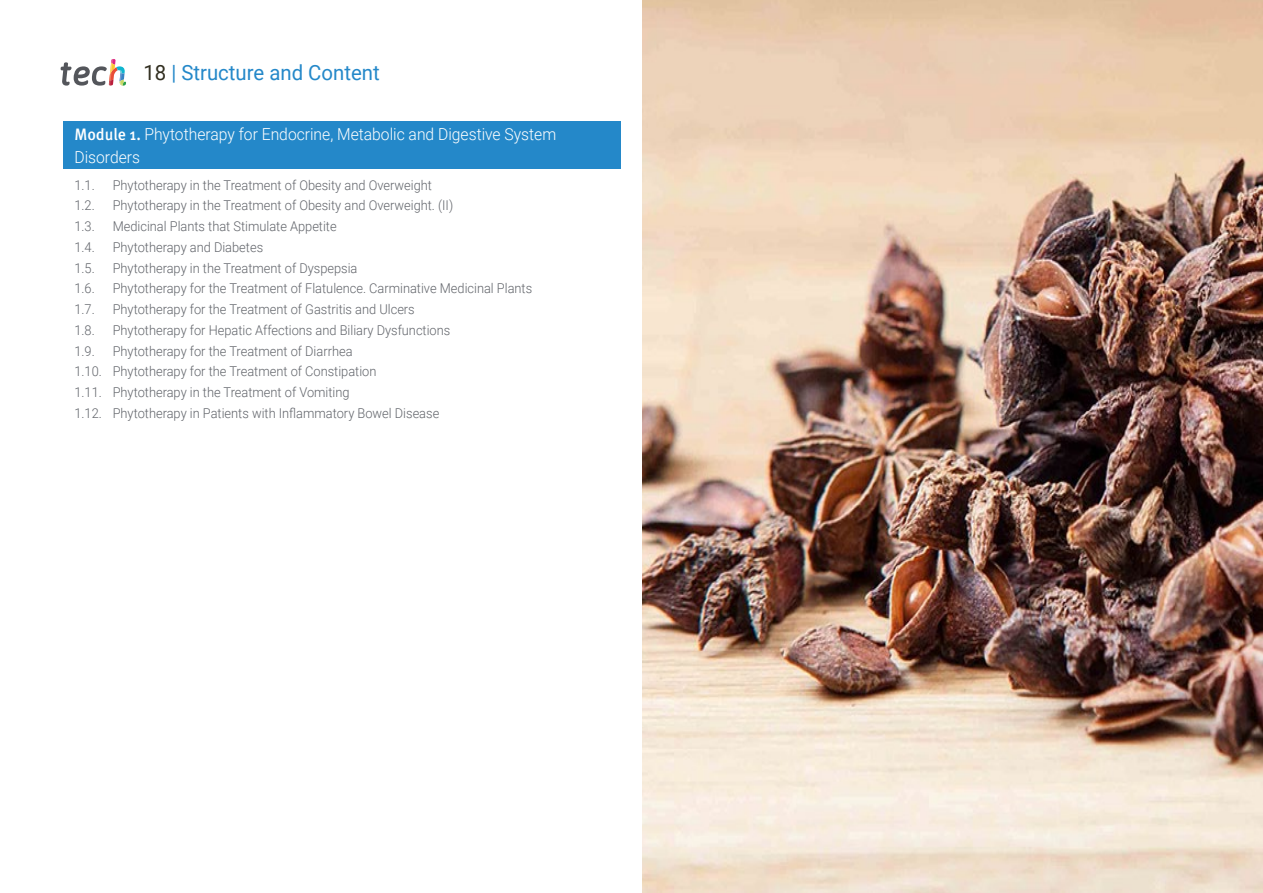
<style>
.page{position:relative;width:1263px;height:893px;background:#fff}
.page>*{position:absolute;margin:0;border:0;box-sizing:border-box;transform-origin:0 0}
.t1{font:21px "Roboto";color:#2488c9}
.t2{font:300 16.5px/22.5px "Roboto";color:#fff;scale:.95 1}
.t3{font:300 13.5px/20.7px "Roboto";color:#61646a;scale:.95 1}
.s1{color:#312e20}
.s2{font-family:"Meta Pro";font-weight:500}
</style>
<div class="page">
<div style="left:63px;top:121px;width:558px;height:48px;background:#2488c9"></div>
<img style="left:642px;top:0;width:621px;height:893px">
<svg style="left:61px;top:59px;width:65px;height:27px"></svg>
<h1 class="t1" style="left:144px;top:57px;width:238px"><span class="s1">18</span> | Structure and Content</h1>
<p class="t2" style="left:74px;top:122px;width:509px"><span class="s2">Module 1.</span> Phytotherapy for Endocrine, Metabolic and Digestive System<br>Disorders</p>
<p class="t3" style="left:74px;top:174px;width:23px">1.1.</p>
<p class="t3" style="left:113px;top:174px;width:338px">Phytotherapy in the Treatment of Obesity and Overweight</p>
<p class="t3" style="left:74px;top:195px;width:23px">1.2.</p>
<p class="t3" style="left:113px;top:195px;width:360px">Phytotherapy in the Treatment of Obesity and Overweight. (II)</p>
<p class="t3" style="left:74px;top:215px;width:23px">1.3.</p>
<p class="t3" style="left:113px;top:215px;width:237px">Medicinal Plants that Stimulate Appetite</p>
<p class="t3" style="left:74px;top:236px;width:23px">1.4.</p>
<p class="t3" style="left:113px;top:236px;width:160px">Phytotherapy and Diabetes</p>
<p class="t3" style="left:74px;top:257px;width:23px">1.5.</p>
<p class="t3" style="left:113px;top:257px;width:259px">Phytotherapy in the Treatment of Dyspepsia</p>
<p class="t3" style="left:74px;top:278px;width:23px">1.6.</p>
<p class="t3" style="left:113px;top:278px;width:443px">Phytotherapy for the Treatment of Flatulence. Carminative Medicinal Plants</p>
<p class="t3" style="left:74px;top:298px;width:23px">1.7.</p>
<p class="t3" style="left:113px;top:298px;width:319px">Phytotherapy for the Treatment of Gastritis and Ulcers</p>
<p class="t3" style="left:74px;top:319px;width:23px">1.8.</p>
<p class="t3" style="left:113px;top:319px;width:357px">Phytotherapy for Hepatic Affections and Biliary Dysfunctions</p>
<p class="t3" style="left:74px;top:340px;width:23px">1.9.</p>
<p class="t3" style="left:74px;top:340px;width:386px;text-indent:38px">Phytotherapy for the Treatment of Diarrhea<br>1.10. Phytotherapy for the Treatment of Constipation<br>1.11. Phytotherapy in the Treatment of Vomiting<br>1.12. Phytotherapy in Patients with Inflammatory Bowel Disease</p>
</div>
